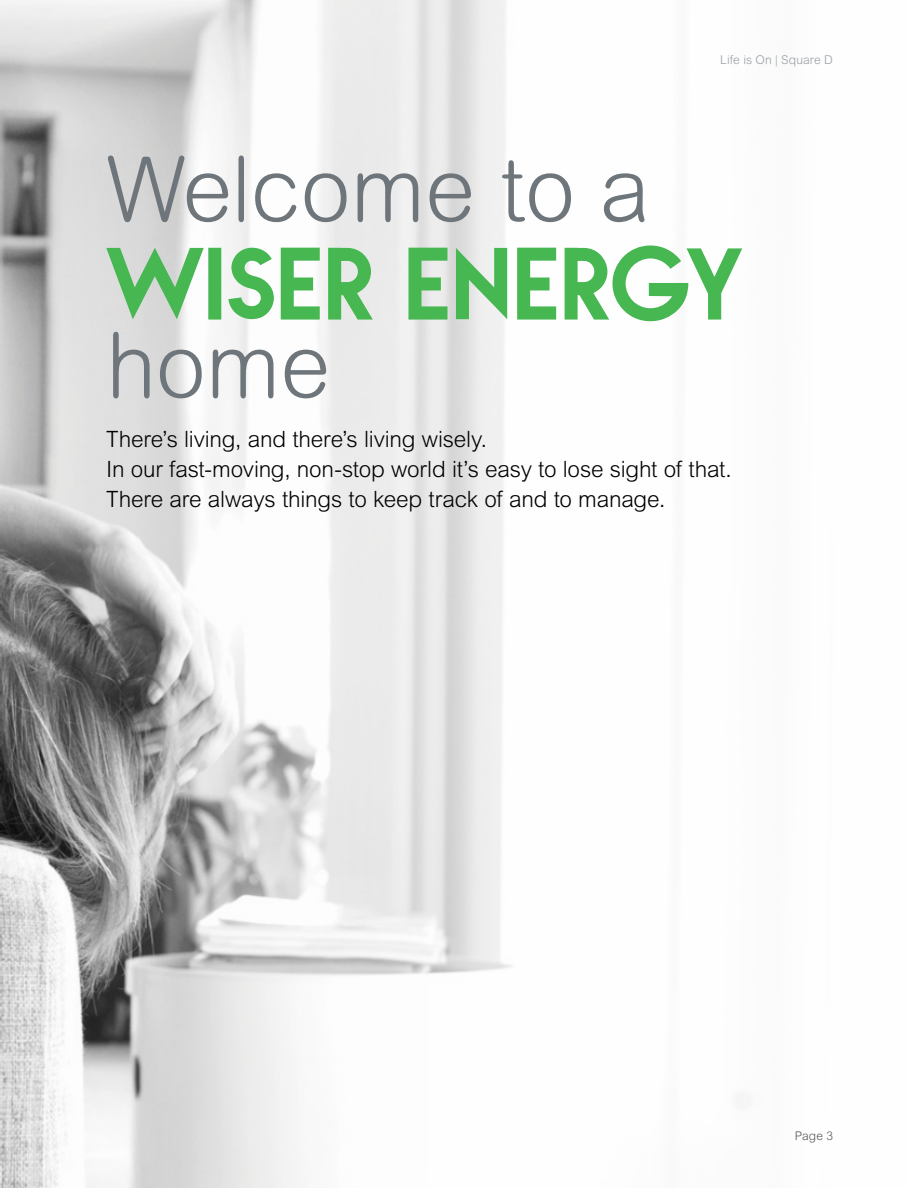
<style>
.page{position:relative;width:918px;height:1188px;background:#fff}
.page>*{position:absolute;margin:0;border:0;box-sizing:border-box;transform-origin:0 0}
.Divider-Slide_-_text{font:127.5px "NOV Aegular";letter-spacing:.025em;color:#46b751}
.Divider-Slide_-_text-2{font:300 90px "Arial Rounded MT Pro";color:#6e767c}
.Divider-Slide_-_text-3{font:300 22.5px/30px "Arial MT Pro";letter-spacing:-.01em;color:#000}
.Life_is_On___Schneid{font:300 12.15px "Arial Rounded MT Pro";letter-spacing:.015em;color:#979fa4}
.Life_is_On___Schneid-2{font:300 12px "Arial Rounded MT Pro";color:#58595b}
</style>
<div class="page">
<img style="left:0;top:0;width:512px;height:1188px">
<p class="Life_is_On___Schneid" style="left:720px;top:53px;width:114px">Life is On | Square D</p>
<p class="Divider-Slide_-_text-2" style="left:106px;top:137px;width:545px">Welcome to a</p>
<p class="Divider-Slide_-_text" style="left:106px;top:201px;width:640px">Wiser Energy</p>
<p class="Divider-Slide_-_text-2" style="left:106px;top:314px;width:226px">home</p>
<p class="Divider-Slide_-_text-3" style="left:106px;top:424px;width:627px">There’s living, and there’s living wisely.<br>In our fast-moving, non-stop world it’s easy to lose sight of that.<br>There are always things to keep track of and to manage.</p>
<p class="Life_is_On___Schneid-2" style="left:795px;top:1129px;width:40px">Page 3</p>
</div>
